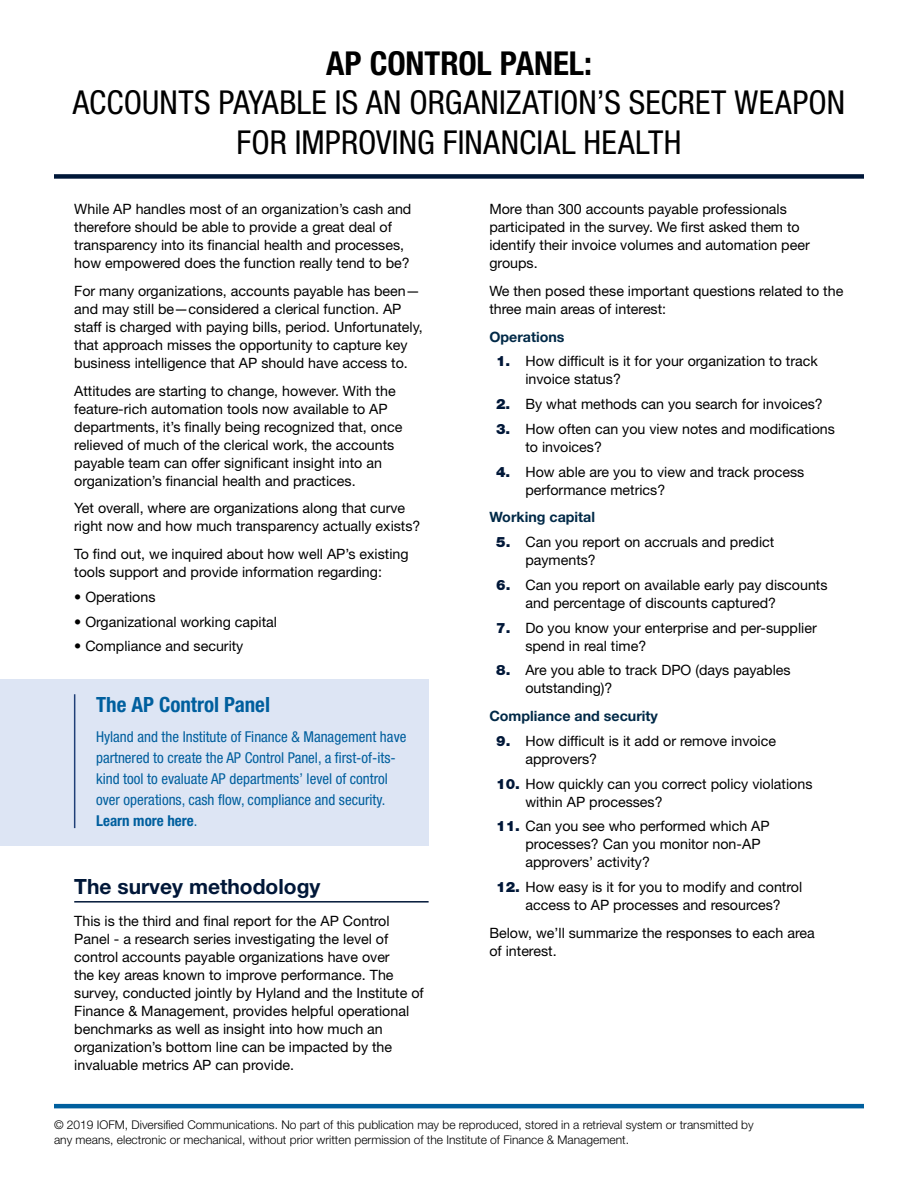
<style>
.page{position:relative;width:918px;height:1188px;background:#fff}
.page>*{position:absolute;margin:0;border:0;box-sizing:border-box;transform-origin:0 0}
.t1{font:condensed 33px/39.6px "Helvetica Neue LT Std";letter-spacing:.005em;color:#000;text-align:center}
.t2{font:700 condensed 33px "Helvetica Neue LT Std";letter-spacing:-.005em;color:#000}
.t3{font:700 21px "Helvetica Neue LT Std";color:#001738}
.t4{font:700 condensed 21px "Helvetica Neue LT Std";color:#005f9e}
.t5{font:condensed 15px/21px "Helvetica Neue LT Std";color:#005f9e}
.t6{font:14.25px/18px "Helvetica Neue LT Std";color:#000}
.t7{font:700 14.25px "Helvetica Neue LT Std";color:#002947}
.t8{font:300 12px/15px "Helvetica Neue LT Std";color:#000}
.s1{font-family:"Optima LT Std";font-weight:900}
.s2{font-weight:700}
.s3{font-weight:900;color:#001738}
</style>
<div class="page">
<div style="left:54px;top:174px;width:810px;height:5px;background:#001738"></div>
<hr style="left:74px;top:901px;width:355px;height:2px;background:#001738">
<div style="left:0;top:679px;width:429px;height:167px;background:#dde5f4"></div>
<hr style="left:74px;top:694px;width:1px;height:134px;background:#1f3f77">
<hr style="left:54px;top:1104px;width:810px;height:4px;background:#005f9e">
<h1 class="t2" style="left:326px;top:43px;width:267px">AP CONTROL PANEL:</h1>
<h1 class="t1" style="left:73px;top:83px;width:774px">ACCOUNTS PAYABLE IS AN ORGANIZATION’S SECRET WEAPON<br>FOR IMPROVING FINANCIAL HEALTH</h1>
<p class="t6" style="left:74px;top:200px;width:339px">While AP handles most of an organization’s cash and therefore should be able to provide a great deal of transparency into its financial health and processes, how empowered does the function really tend to be?</p>
<p class="t6" style="left:74px;top:282px;width:350px">For many organizations, accounts payable has been— and may still be—considered a clerical function. AP staff is charged with paying bills, period. Unfortunately, that approach misses the opportunity to capture key business intelligence that AP should have access to.</p>
<p class="t6" style="left:74px;top:381px;width:330px">Attitudes are starting to change, however. With the feature-rich automation tools now available to AP departments, it’s finally being recognized that, once relieved of much of the clerical work, the accounts payable team can offer significant insight into an organization’s financial health and practices.</p>
<p class="t6" style="left:74px;top:499px;width:348px">Yet overall, where are organizations along that curve right now and how much transparency actually exists?</p>
<p class="t6" style="left:74px;top:545px;width:336px">To find out, we inquired about how well AP’s existing tools support and provide information regarding:</p>
<p class="t6" style="left:74px;top:588px;width:83px"><span class="s1">•</span> Operations</p>
<p class="t6" style="left:74px;top:612px;width:204px"><span class="s1">•</span> Organizational working capital</p>
<p class="t6" style="left:74px;top:637px;width:171px"><span class="s1">•</span> Compliance and security</p>
<h2 class="t4" style="left:96px;top:692px;width:175px">The AP Control Panel</h2>
<p class="t5" style="left:96px;top:727px;width:312px">Hyland and the Institute of Finance &amp; Management have partnered to create the AP Control Panel, a first-of-its&shy;kind tool to evaluate AP departments’ level of control over operations, cash flow, compliance and security.<br><span class="s2">Learn more here</span>.</p>
<h2 class="t3" style="left:74px;top:874px;width:248px">The survey methodology</h2>
<p class="t6" style="left:74px;top:912px;width:351px">This is the third and final report for the AP Control Panel - a research series investigating the level of control accounts payable organizations have over<br>the key areas known to improve performance. The survey, conducted jointly by Hyland and the Institute of Finance &amp; Management, provides helpful operational benchmarks as well as insight into how much an organization’s bottom line can be impacted by the invaluable metrics AP can provide.</p>
<p class="t6" style="left:489px;top:200px;width:322px">More than 300 accounts payable professionals participated in the survey. We first asked them to identify their invoice volumes and automation peer groups.</p>
<p class="t6" style="left:489px;top:282px;width:355px">We then posed these important questions related to the three main areas of interest:</p>
<p class="t7" style="left:489px;top:328px;width:77px">Operations</p>
<p class="t6" style="left:525px;top:352px;width:294px;text-indent:-29px"><span class="s3">1.</span> How difficult is it for your organization to track invoice status?</p>
<p class="t6" style="left:496px;top:395px;width:328px"><span class="s3">2.</span> By what methods can you search for invoices?</p>
<p class="t6" style="left:525px;top:420px;width:311px;text-indent:-29px"><span class="s3">3.</span> How often can you view notes and modifications to invoices?</p>
<p class="t6" style="left:525px;top:462px;width:280px;text-indent:-29px"><span class="s3">4.</span> How able are you to view and track process performance metrics?</p>
<p class="t7" style="left:489px;top:508px;width:107px">Working capital</p>
<p class="t6" style="left:525px;top:533px;width:250px;text-indent:-29px"><span class="s3">5.</span> Can you report on accruals and predict payments?</p>
<p class="t6" style="left:525px;top:576px;width:304px;text-indent:-29px"><span class="s3">6.</span> Can you report on available early pay discounts and percentage of discounts captured?</p>
<p class="t6" style="left:525px;top:618px;width:293px;text-indent:-29px"><span class="s3">7.</span> Do you know your enterprise and per-supplier spend in real time?</p>
<p class="t6" style="left:525px;top:661px;width:267px;text-indent:-29px"><span class="s3">8.</span> Are you able to track DPO (days payables outstanding)?</p>
<p class="t7" style="left:489px;top:707px;width:170px">Compliance and security</p>
<p class="t6" style="left:525px;top:732px;width:252px;text-indent:-29px"><span class="s3">9.</span> How difficult is it add or remove invoice approvers?</p>
<p class="t6" style="left:525px;top:774px;width:289px;text-indent:-29px"><span class="s3">10.</span> How quickly can you correct policy violations within AP processes?</p>
<p class="t6" style="left:525px;top:817px;width:246px;text-indent:-29px"><span class="s3">11.</span> Can you see who performed which AP processes? Can you monitor non-AP approvers’ activity?</p>
<p class="t6" style="left:496px;top:878px;width:308px;text-align:center"><span class="s3">12.</span> How easy is it for you to modify and control access to AP processes and resources?</p>
<p class="t6" style="left:489px;top:923px;width:327px">Below, we’ll summarize the responses to each area of interest.</p>
<p class="t8" style="left:54px;top:1117px;width:701px">© 2019 IOFM, Diversified Communications. No part of this publication may be reproduced, stored in a retrieval system or transmitted by any means, electronic or mechanical, without prior written permission of the Institute of Finance &amp; Management.</p>
</div>
